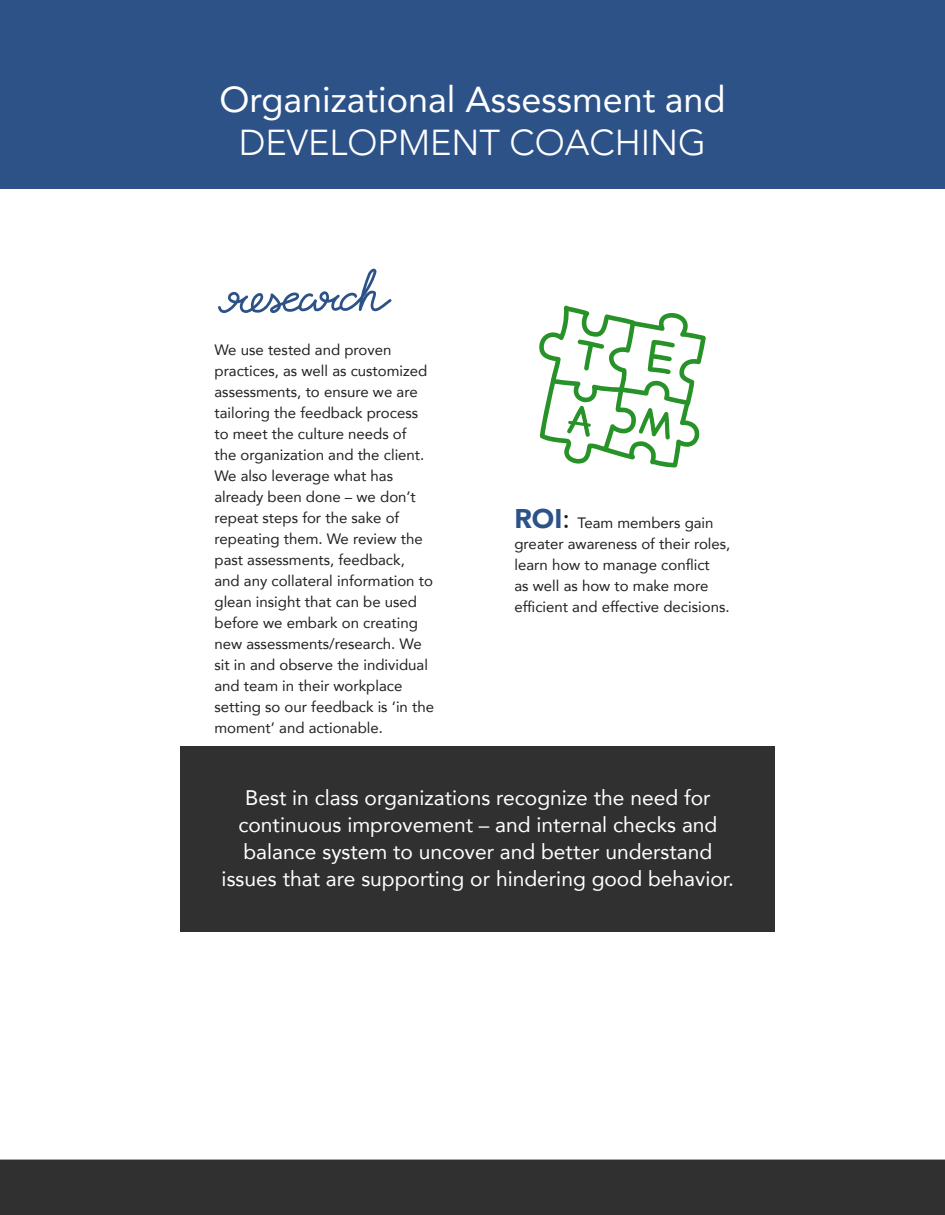
<style>
.page{position:relative;width:945px;height:1215px;background:#fff}
.page>*{position:absolute;margin:0;border:0;box-sizing:border-box;transform-origin:0 0}
.t1{font:36px/43.2px "Avenir";color:#fff;text-align:center}
.t2{font:21px/27px "Avenir";color:#fff;text-align:center}
.t3{font:15px/21px "Avenir";color:#231f20}
.s1{font-weight:300}
.s2{font-weight:900;font-size:27px;color:#2c5288}
.s3{font-size:27px}
</style>
<div class="page">
<div style="left:0;top:0;width:932px;height:189px;background:#2c5288"></div>
<div style="left:932px;top:0;width:13px;height:189px;background:#2c5288"></div>
<div style="left:0;top:1160px;width:945px;height:55px;background:#303030"></div>
<div style="left:181px;top:746px;width:594px;height:185px;background:#303030"></div>
<svg style="left:218px;top:269px;width:174px;height:44px"></svg>
<svg style="left:539px;top:306px;width:167px;height:162px"></svg>
<p class="t1" style="left:219px;top:77px;width:508px">Organizational Assessment and<br><span class="s1">DEVELOPMENT COACHING</span></p>
<p class="t3" style="left:215px;top:339px;width:221px">We use tested and proven practices, as well as customized assessments, to ensure we are tailoring the feedback process to meet the culture needs of<br>the organization and the client.<br>We also leverage what has already been done – we don’t repeat steps for the sake of repeating them. We review the past assessments, feedback,<br>and any collateral information to glean insight that can be used before we embark on creating new assessments/research. We sit in and observe the individual and team in their workplace setting so our feedback is ‘in the moment’ and actionable.</p>
<p class="t3" style="left:514px;top:512px;width:217px"><span class="s2">ROI</span><span class="s3">:</span> Team members gain greater awareness of their roles, learn how to manage conflict<br>as well as how to make more efficient and effective decisions.</p>
<p class="t2" style="left:222px;top:783px;width:514px">Best in class organizations recognize the need for continuous improvement – and internal checks and balance system to uncover and better understand issues that are supporting or hindering good behavior.</p>
</div>
